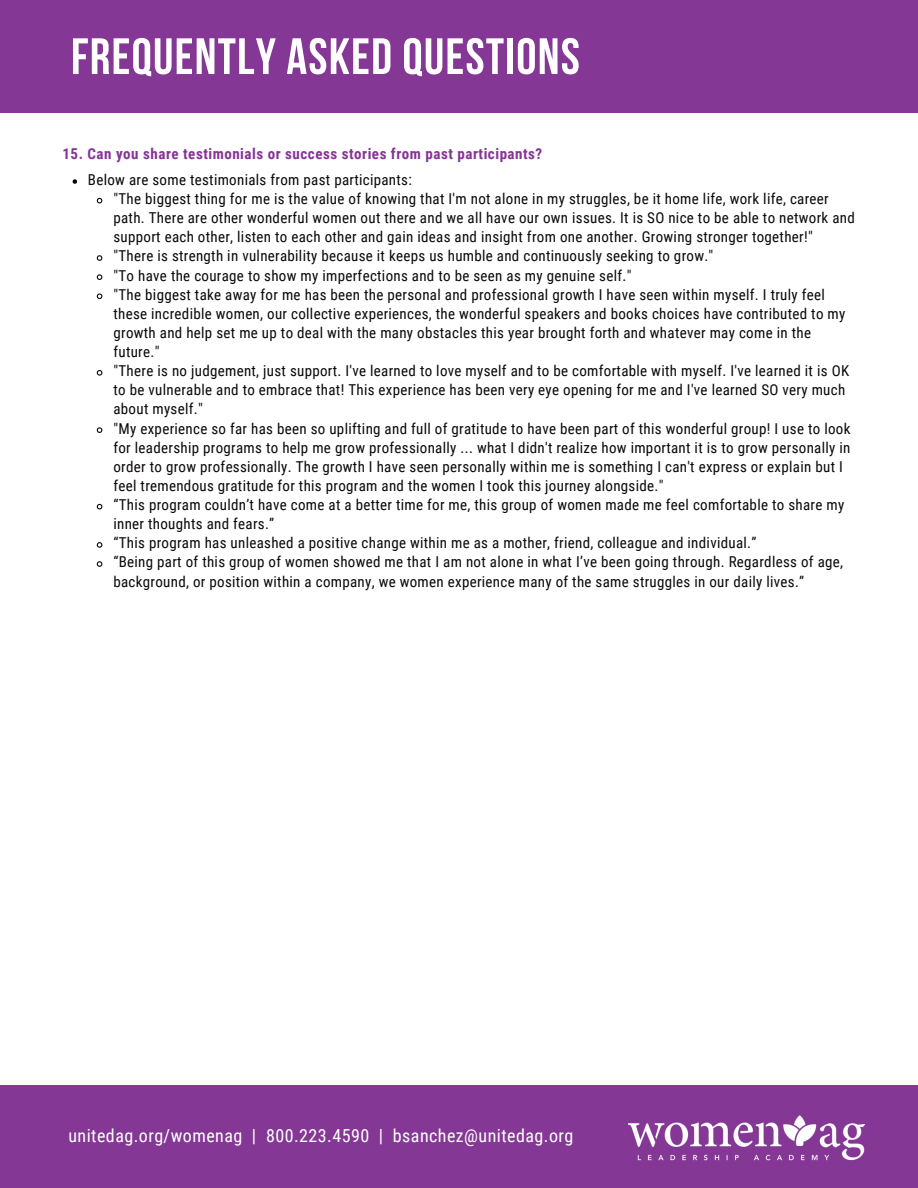
<style>
.page{position:relative;width:918px;height:1188px;background:#fff}
.page>*{position:absolute;margin:0;border:0;box-sizing:border-box;transform-origin:0 0}
.t1{font:700 51px "Bebas Neue";letter-spacing:.025em;color:#fff}
.t2{font:18px "Roboto Condensed";letter-spacing:.025em;color:#fff}
.t3{font:15px/19.2px "Roboto Condensed";letter-spacing:.02em;color:#0b0808}
.t4{font:700 15px "Roboto Condensed";letter-spacing:.035em;color:#853494}
</style>
<div class="page">
<div style="left:0;top:1085px;width:918px;height:103px;background:#853795"></div>
<img style="left:629px;top:1115px;width:236px;height:46px">
<div style="left:0;top:0;width:918px;height:113px;background:#853795"></div>
<svg style="left:73px;top:179px;width:4px;height:5px"></svg>
<svg style="left:96px;top:197px;width:7px;height:7px"></svg>
<svg style="left:96px;top:255px;width:7px;height:6px"></svg>
<svg style="left:96px;top:274px;width:7px;height:6px"></svg>
<svg style="left:96px;top:293px;width:7px;height:7px"></svg>
<svg style="left:96px;top:370px;width:7px;height:6px"></svg>
<svg style="left:96px;top:427px;width:7px;height:6px"></svg>
<svg style="left:96px;top:503px;width:7px;height:7px"></svg>
<svg style="left:96px;top:542px;width:7px;height:6px"></svg>
<svg style="left:96px;top:561px;width:7px;height:6px"></svg>
<p class="t1" style="left:71px;top:36px;width:510px">FREQUENTLY ASKED QUESTIONS</p>
<p class="t4" style="left:62px;top:145px;width:481px">15. Can you share testimonials or success stories from past participants?</p>
<p class="t3" style="left:88px;top:170px;width:325px">Below are some testimonials from past participants:</p>
<p class="t3" style="left:113px;top:189px;width:743px">"The biggest thing for me is the value of knowing that I'm not alone in my struggles, be it home life, work life, career path. There are other wonderful women out there and we all have our own issues. It is SO nice to be able to network and support each other, listen to each other and gain ideas and insight from one another. Growing stronger together!"</p>
<p class="t3" style="left:113px;top:247px;width:601px">"There is strength in vulnerability because it keeps us humble and continuously seeking to grow."</p>
<p class="t3" style="left:113px;top:266px;width:520px">"To have the courage to show my imperfections and to be seen as my genuine self."</p>
<p class="t3" style="left:113px;top:285px;width:733px">"The biggest take away for me has been the personal and professional growth I have seen within myself. I truly feel these incredible women, our collective experiences, the wonderful speakers and books choices have contributed to my growth and help set me up to deal with the many obstacles this year brought forth and whatever may come in the future."</p>
<p class="t3" style="left:113px;top:361px;width:737px">"There is no judgement, just support. I've learned to love myself and to be comfortable with myself. I've learned it is OK to be vulnerable and to embrace that! This experience has been very eye opening for me and I've learned SO very much about myself."</p>
<p class="t3" style="left:113px;top:419px;width:739px">"My experience so far has been so uplifting and full of gratitude to have been part of this wonderful group! I use to look for leadership programs to help me grow professionally ... what I didn't realize how important it is to grow personally in order to grow professionally. The growth I have seen personally within me is something I can't express or explain but I feel tremendous gratitude for this program and the women I took this journey alongside."</p>
<h2 class="t3" style="left:113px;top:495px;width:732px">“This program couldn’t have come at a better time for me, this group of women made me feel comfortable to share my inner thoughts and fears.”</h2>
<p class="t3" style="left:113px;top:534px;width:731px">“This program has unleashed a positive change within me as a mother, friend, colleague and individual.”<br>“Being part of this group of women showed me that I am not alone in what I’ve been going through. Regardless of age, background, or position within a company, we women experience many of the same struggles in our daily lives.”</p>
<h3 class="t2" style="left:68px;top:1126px;width:316px">unitedag.org/womenag | 800.223.4590 |</h3>
<p class="t2" style="left:393px;top:1126px;width:182px">bsanchez@unitedag.org</p>
</div>
